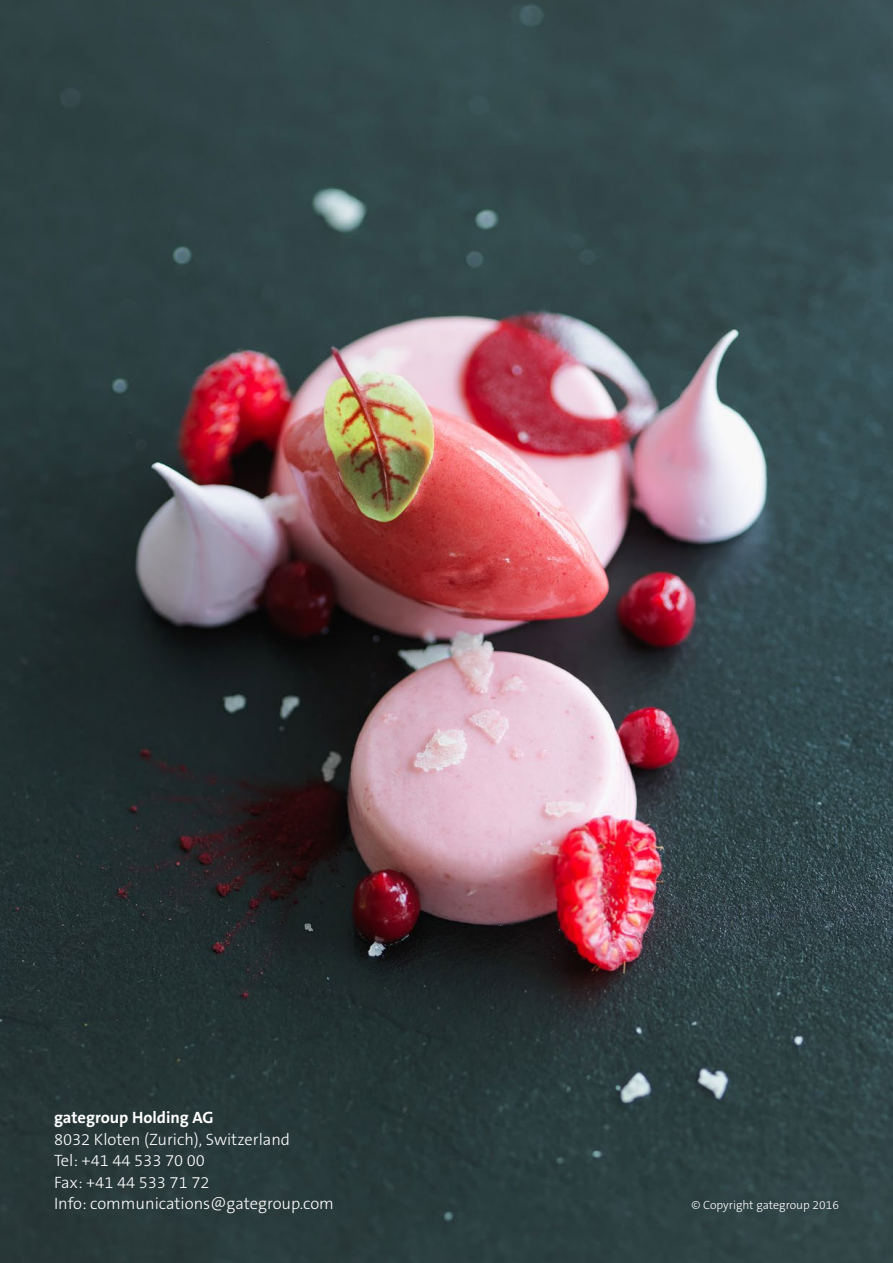
<style>
.page{position:relative;width:893px;height:1263px;background:#fff}
.page>*{position:absolute;margin:0;border:0;box-sizing:border-box;transform-origin:0 0}
.t1{font:300 16.5px/21.5px "The Sans B W3";color:#fff}
.t2{font:700 16.5px "The Sans B W7";color:#fff}
.t3{font:300 12px "The Sans B W3";color:#fff}
</style>
<div class="page">
<img style="left:0;top:0;width:893px;height:1263px">
<p class="t2" style="left:54px;top:1107px;width:161px">gategroup Holding AG</p>
<p class="t1" style="left:54px;top:1128px;width:281px">8032 Kloten (Zurich), Switzerland<br>Tel: +41 44 533 70 00<br>Fax: +41 44 533 71 72<br>Info: communications@gategroup.com</p>
<p class="t3" style="left:691px;top:1197px;width:149px">© Copyright gategroup 2016</p>
</div>
